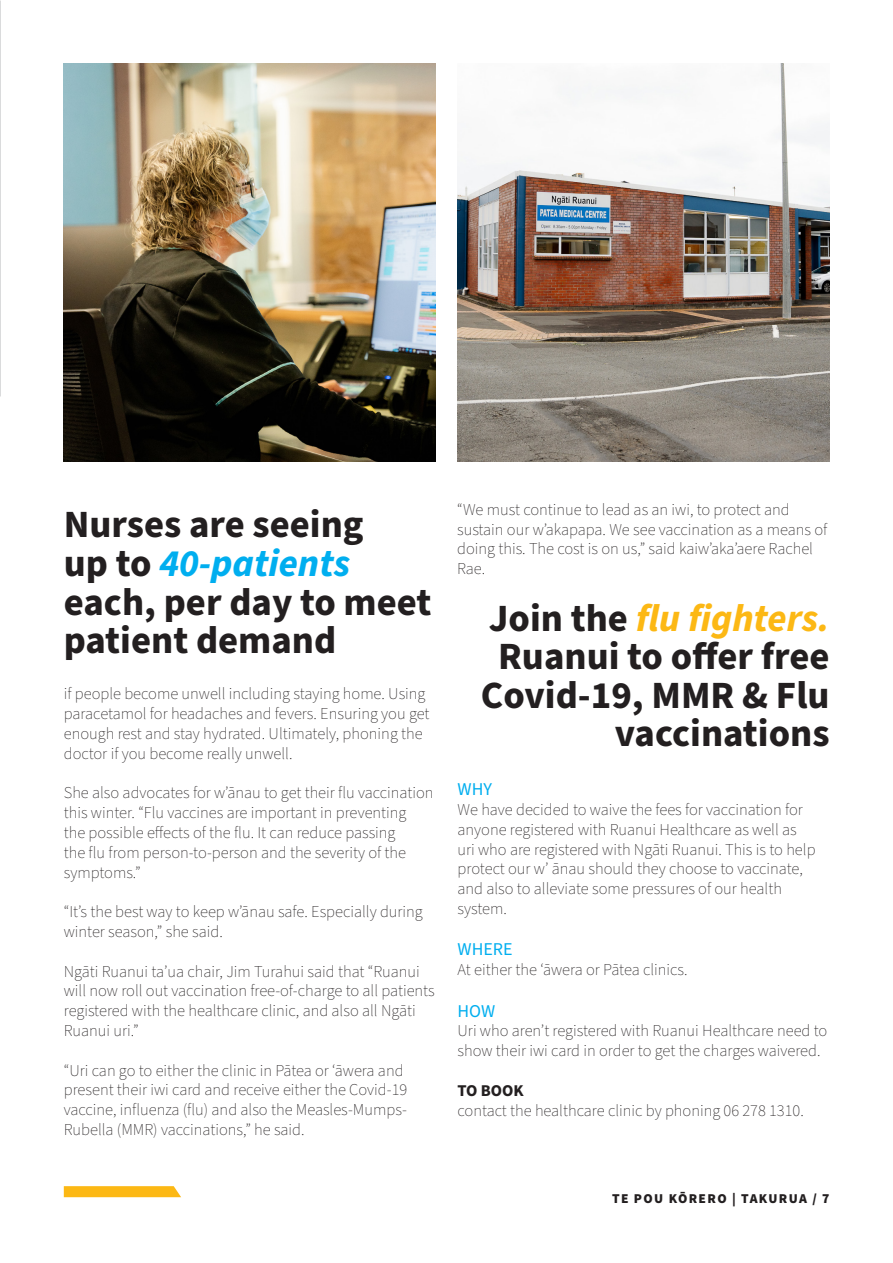
<style>
.page{position:relative;width:893px;height:1263px;background:#fff}
.page>*{position:absolute;margin:0;border:0;box-sizing:border-box;transform-origin:0 0}
.t1{font:700 38.55px/38.5px "Source Sans Pro";color:#231f20}
.t2{font:18px "Source Sans Pro";color:#00aeef}
.t3{font:200 16.5px/19.8px "Source Sans Pro";color:#231f20}
.t4{font:700 16.5px "Source Sans Pro";color:#231f20}
.t5{font:900 13.5px "Source Sans Pro";letter-spacing:.1em;color:#231f20}
.s1{font-style:italic;color:#00aeef}
.s2{font-style:italic;color:#fcb814}
</style>
<div class="page">
<svg style="left:64px;top:1186px;width:117px;height:11px"></svg>
<img style="left:64px;top:64px;width:372px;height:398px">
<img style="left:457px;top:64px;width:372px;height:398px">
<h1 class="t1" style="left:64px;top:506px;width:369px">Nurses are seeing<br>up to <span class="s1">40-patients </span>each, per day to meet patient demand</h1>
<p class="t3" style="left:64px;top:684px;width:367px">if people become unwell including staying home. Using paracetamol for headaches and fevers. Ensuring you get enough rest and stay hydrated. Ultimately, phoning the doctor if you become really unwell.</p>
<p class="t3" style="left:64px;top:783px;width:371px">She also advocates for w’ānau to get their flu vaccination this winter. “Flu vaccines are important in preventing<br>the possible effects of the flu. It can reduce passing<br>the flu from person-to-person and the severity of the symptoms.”</p>
<p class="t3" style="left:64px;top:902px;width:360px">“It’s the best way to keep w’ānau safe. Especially during winter season,” she said.</p>
<p class="t3" style="left:64px;top:962px;width:372px">Ngāti Ruanui ta’ua chair, Jim Turahui said that “Ruanui will now roll out vaccination free-of-charge to all patients registered with the healthcare clinic, and also all Ngāti Ruanui uri.”</p>
<p class="t3" style="left:64px;top:1061px;width:345px">“Uri can go to either the clinic in Pātea or ‘āwera and present their iwi card and receive either the Covid-19 vaccine, influenza (flu) and also the Measles-Mumps-Rubella (MMR) vaccinations,” he said.</p>
<p class="t3" style="left:457px;top:500px;width:372px">“We must continue to lead as an iwi, to protect and sustain our w’akapapa. We see vaccination as a means of doing this. The cost is on us,” said kaiw’aka’aere Rachel Rae.</p>
<h1 class="t1" style="left:481px;top:600px;width:350px;text-align:right">Join the <span class="s2">flu fighters.<br></span>Ruanui to offer free<br>Covid-19, MMR &amp; Flu vaccinations</h1>
<p class="t2" style="left:457px;top:777px;width:36px">WHY</p>
<p class="t3" style="left:457px;top:800px;width:359px">We have decided to waive the fees for vaccination for anyone registered with Ruanui Healthcare as well as uri who are registered with Ngāti Ruanui. This is to help protect our w’ ānau should they choose to vaccinate, and also to alleviate some pressures of our health system.</p>
<p class="t2" style="left:457px;top:937px;width:57px">WHERE</p>
<p class="t3" style="left:457px;top:960px;width:231px">At either the ‘āwera or Pātea clinics.</p>
<p class="t2" style="left:457px;top:999px;width:39px">HOW</p>
<p class="t3" style="left:457px;top:1022px;width:371px">Uri who aren’t registered with Ruanui Healthcare need to show their iwi card in order to get the charges waivered.</p>
<p class="t4" style="left:457px;top:1079px;width:68px">TO BOOK</p>
<p class="t3" style="left:457px;top:1101px;width:348px">contact the healthcare clinic by phoning 06 278 1310.</p>
<p class="t5" style="left:612px;top:1189px;width:219px">TE POU KŌRERO | TAKURUA / 7</p>
</div>
